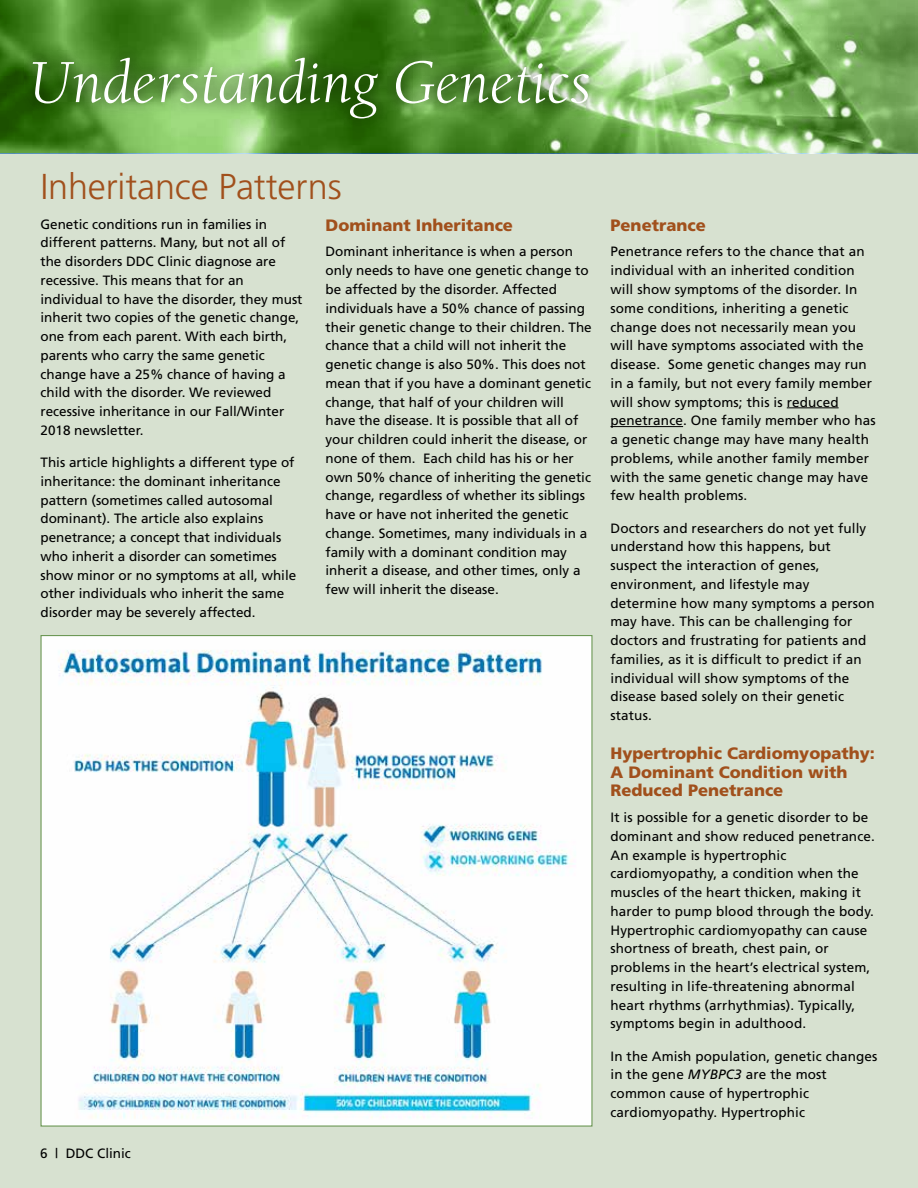
<style>
.page{position:relative;width:918px;height:1188px;background:#d7e1d0}
.page>*{position:absolute;margin:0;border:0;box-sizing:border-box;transform-origin:0 0}
.t1{font:italic 63px "Berkeley";color:#fff}
.t2{font:300 36px "Frutiger";letter-spacing:-.005em;color:#a1501c}
.t3{font:900 16.5px/18.8px "Frutiger";color:#a1501c}
.t4{font:13.5px/18.8px "Frutiger";color:#000}
.s1{font-style:italic}
</style>
<div class="page">
<img style="left:43px;top:637px;width:548px;height:486px">
<svg style="left:0;top:0;width:918px;height:153px;background:#6fa454"></svg>
<hr style="left:787px;top:408px;width:52px;height:1px;background:#000">
<hr style="left:610px;top:426px;width:73px;height:1px;background:#000">
<h1 class="t1" style="left:29px;top:50px;width:564px">Understanding Genetics</h1>
<h2 class="t2" style="left:40px;top:167px;width:303px">Inheritance Patterns</h2>
<p class="t4" style="left:40px;top:214px;width:264px">Genetic conditions run in families in different patterns. Many, but not all of the disorders DDC Clinic diagnose are recessive. This means that for an individual to have the disorder, they must inherit two copies of the genetic change, one from each parent. With each birth, parents who carry the same genetic change have a 25% chance of having a child with the disorder. We reviewed recessive inheritance in our Fall/Winter 2018 newsletter.</p>
<p class="t4" style="left:40px;top:453px;width:257px">This article highlights a different type of inheritance: the dominant inheritance pattern (sometimes called autosomal dominant). The article also explains penetrance; a concept that individuals who inherit a disorder can sometimes show minor or no symptoms at all, while other individuals who inherit the same disorder may be severely affected.</p>
<p class="t3" style="left:326px;top:216px;width:189px">Dominant Inheritance</p>
<p class="t4" style="left:326px;top:242px;width:268px">Dominant inheritance is when a person only needs to have one genetic change to be affected by the disorder. Affected individuals have a 50% chance of passing their genetic change to their children. The chance that a child will not inherit the genetic change is also 50%. This does not mean that if you have a dominant genetic change, that half of your children will have the disease. It is possible that all of your children could inherit the disease, or none of them. Each child has his or her own 50% chance of inheriting the genetic change, regardless of whether its siblings have or have not inherited the genetic change. Sometimes, many individuals in a family with a dominant condition may inherit a disease, and other times, only a few will inherit the disease.</p>
<p class="t4" style="left:40px;top:1144px;width:92px">6 | DDC Clinic</p>
<p class="t3" style="left:610px;top:216px;width:97px">Penetrance</p>
<p class="t4" style="left:610px;top:242px;width:267px">Penetrance refers to the chance that an individual with an inherited condition will show symptoms of the disorder. In some conditions, inheriting a genetic change does not necessarily mean you will have symptoms associated with the disease. Some genetic changes may run in a family, but not every family member will show symptoms; this is reduced penetrance. One family member who has a genetic change may have many health problems, while another family member with the same genetic change may have few health problems.</p>
<p class="t4" style="left:610px;top:518px;width:266px">Doctors and researchers do not yet fully understand how this happens, but suspect the interaction of genes, environment, and lifestyle may determine how many symptoms a person may have. This can be challenging for doctors and frustrating for patients and families, as it is difficult to predict if an individual will show symptoms of the disease based solely on their genetic status.</p>
<p class="t3" style="left:610px;top:744px;width:266px">Hypertrophic Cardiomyopathy:<br>A Dominant Condition with<br>Reduced Penetrance</p>
<p class="t4" style="left:610px;top:808px;width:266px">It is possible for a genetic disorder to be dominant and show reduced penetrance.<br>An example is hypertrophic cardiomyopathy, a condition when the muscles of the heart thicken, making it harder to pump blood through the body.<br>Hypertrophic cardiomyopathy can cause shortness of breath, chest pain, or problems in the heart’s electrical system, resulting in life-threatening abnormal heart rhythms (arrhythmias). Typically, symptoms begin in adulthood.</p>
<p class="t4" style="left:610px;top:1046px;width:268px">In the Amish population, genetic changes in the gene <span class="s1">MYBPC3</span> are the most common cause of hypertrophic cardiomyopathy. Hypertrophic</p>
</div>
